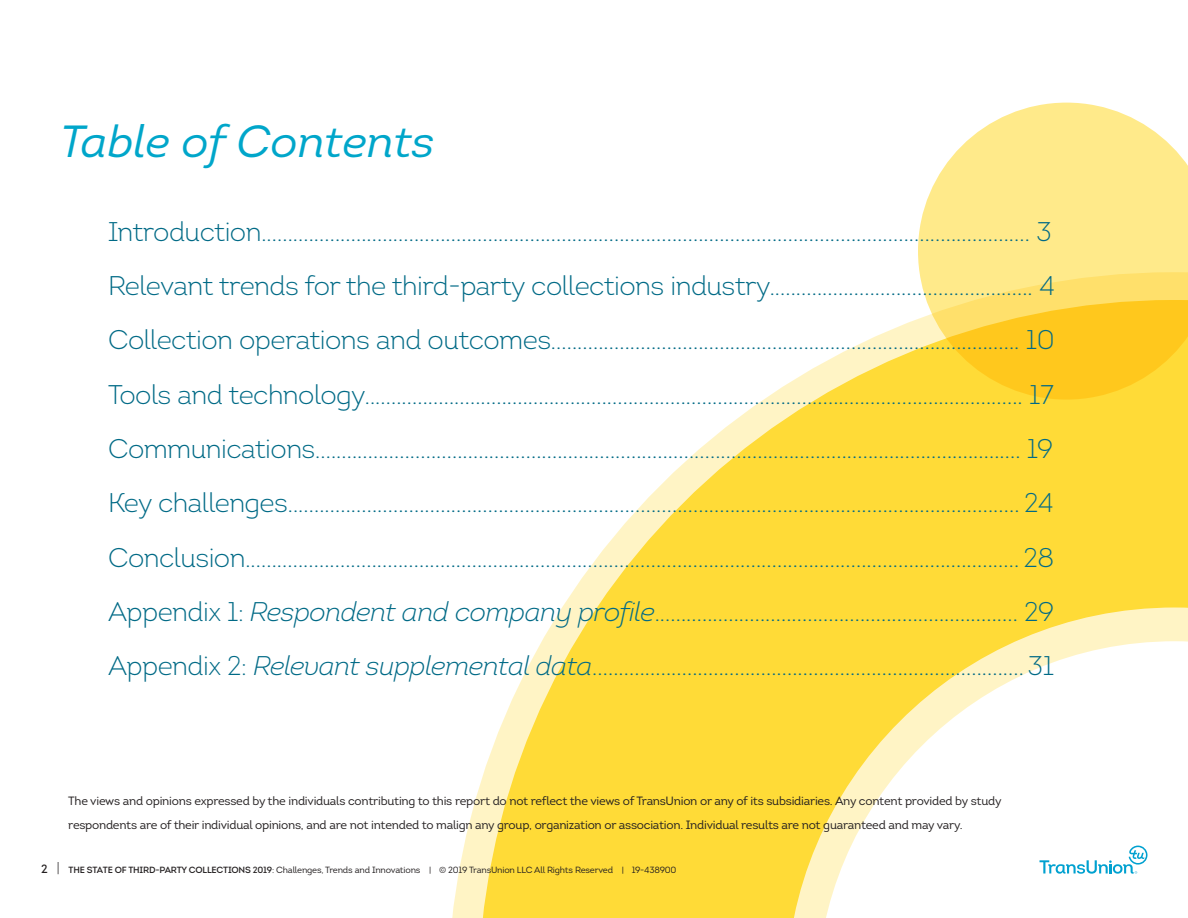
<style>
.page{position:relative;width:1188px;height:918px;background:#fff}
.page>*{position:absolute;margin:0;border:0;box-sizing:border-box;transform-origin:0 0}
.t1{font:italic 45px "Intro";color:#00a6ca}
._12_16_Body_Black{font:300 27px "Intro";letter-spacing:-.02em;color:#006a86}
._6_8_Legal_Copy{font:12px/24px "Intro";letter-spacing:-.02em;color:#231f20}
._6_8_Legal_Copy-2{font:9px "Intro";letter-spacing:-.02em;color:#231f20}
.s1{font-style:italic}
.s2{font-family:"Intro Semi Bold Caps";font-size:12px}
.s3{font-weight:300;font-size:15.75px}
.s4{font-weight:600}
</style>
<div class="page">
<svg style="left:452px;top:319px;width:736px;height:599px"></svg>
<svg style="left:1040px;top:846px;width:108px;height:28px"></svg>
<svg style="left:918px;top:103px;width:270px;height:297px;background:#ffe376"></svg>
<p class="t1" style="left:60px;top:114px;width:376px">Table of Contents</p>
<p class="_12_16_Body_Black" style="left:108px;top:215px;width:945px">Introduction.................................................................................................................................................. 3</p>
<p class="_12_16_Body_Black" style="left:108px;top:269px;width:948px">Relevant trends for the third-party collections industry.................................................. 4</p>
<p class="_12_16_Body_Black" style="left:108px;top:323px;width:948px">Collection operations and outcomes......................................................................................... 10</p>
<p class="_12_16_Body_Black" style="left:108px;top:377px;width:947px">Tools and technology............................................................................................................................. 17</p>
<p class="_12_16_Body_Black" style="left:108px;top:432px;width:946px">Communications...................................................................................................................................... 19</p>
<p class="_12_16_Body_Black" style="left:108px;top:486px;width:947px">Key challenges........................................................................................................................................... 24</p>
<p class="_12_16_Body_Black" style="left:108px;top:540px;width:948px">Conclusion................................................................................................................................................... 28</p>
<p class="_12_16_Body_Black" style="left:108px;top:595px;width:948px">Appendix 1: <span class="s1">Respondent and company profile</span>..................................................................... 29</p>
<p class="_12_16_Body_Black" style="left:108px;top:649px;width:948px">Appendix 2: <span class="s1">Relevant supplemental data</span>.................................................................................. 31</p>
<p class="_6_8_Legal_Copy" style="left:68px;top:789px;width:935px">The views and opinions expressed by the individuals contributing to this report do not reflect the views of TransUnion or any of its subsidiaries. Any content provided by study respondents are of their individual opinions, and are not intended to malign any group, organization or association. Individual results are not guaranteed and may vary.</p>
<p class="_6_8_Legal_Copy-2" style="left:41px;top:864px;width:637px"><span class="s2">2</span> <span class="s3">|</span> <span class="s4">THE STATE OF THIRD-PARTY COLLECTIONS 2019</span>: Challenges, Trends and Innovations | © 2019 TransUnion LLC All Rights Reserved | 19-438900</p>
</div>
